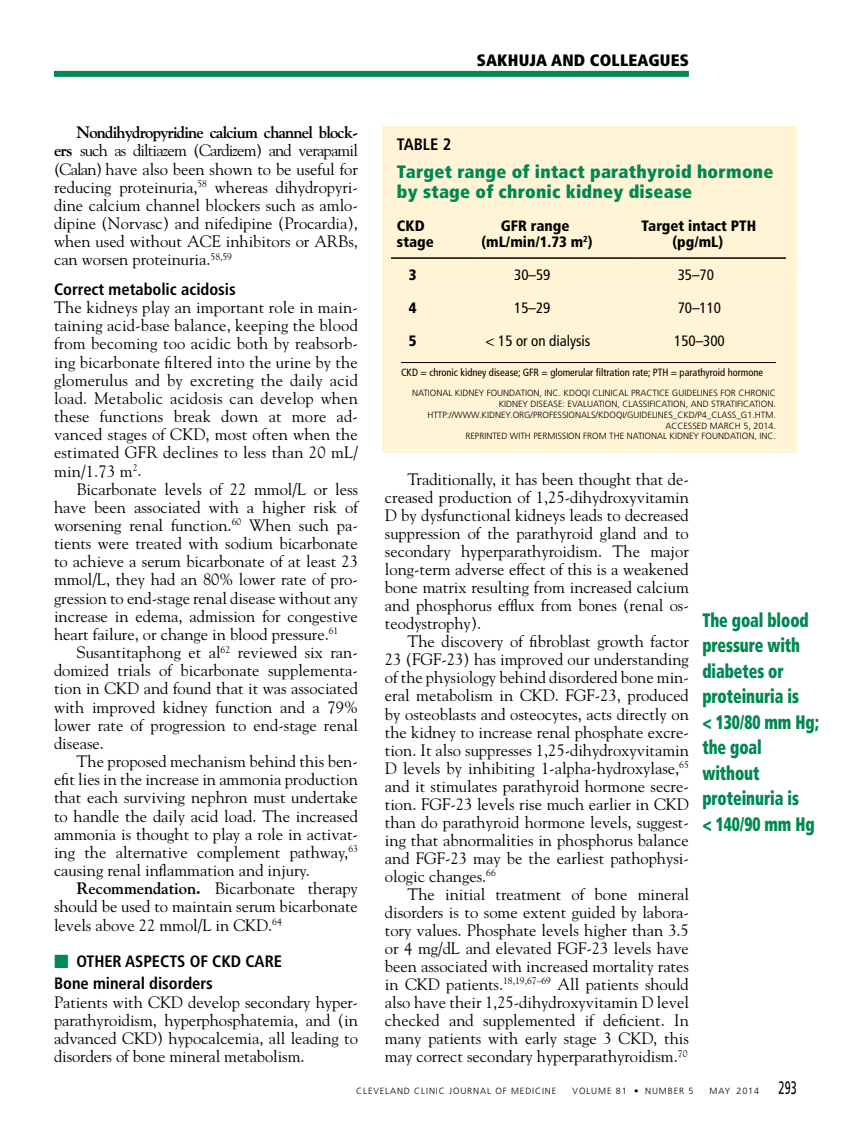
<style>
.page{position:relative;width:851px;height:1134px;background:#fff}
.page>*{position:absolute;margin:0;border:0;box-sizing:border-box;transform-origin:0 0}
.t1{font:900 condensed 19.5px/25.5px "Frutiger LT Std";letter-spacing:-.005em;color:#008752;scale:.8 1}
.t2{font:900 condensed 18px/19.5px "Frutiger LT Std";letter-spacing:.015em;color:#008752}
.t3{font:16.5px/18.1px "Goudy Std";color:#000;text-align:justify}
.t4{font:700 condensed 16.5px/22.6px "Frutiger LT Std";color:#000}
.t5{font:900 condensed 16.5px "Frutiger LT Std";letter-spacing:.01em;color:#000}
.t6{font:900 condensed 15px/16.5px "Frutiger LT Std";color:#000;text-align:center}
.t7{font:condensed 15px "Frutiger LT Std";color:#000}
.t8{font:condensed 10.5px "Frutiger LT Std";color:#000}
.t9{font:300 9px/10.8px "Frutiger LT Std";color:#000;text-align:right}
.t10{font:300 9px "Frutiger LT Std";letter-spacing:.1em;color:#000}
.s1{font-weight:700}
.s2{font-family:"Universal Std Newswith Comm Pi";font-weight:400;font-stretch:normal;color:#008752}
.s3{font-weight:400;font-size:18px}
</style>
<div class="page">
<div style="left:54px;top:71px;width:634px;height:6px;background:#008752"></div>
<div style="left:382px;top:126px;width:414px;height:327px;background:#fff4d5"></div>
<hr style="left:391px;top:257px;width:84px;height:2px;background:#000">
<hr style="left:475px;top:257px;width:159px;height:2px;background:#000">
<hr style="left:634px;top:257px;width:151px;height:2px;background:#000">
<hr style="left:401px;top:362px;width:374px;height:1px;background:#000">
<p class="t3" style="left:54px;top:123px;width:305px;text-indent:23px"><span class="s1">Nondihydropyridine calcium channel block&shy;ers</span> such as diltiazem (Cardizem) and verapamil (Calan) have also been shown to be useful for reducing proteinuria,<sup>58</sup> whereas dihydropyri&shy;dine calcium channel blockers such as amlo&shy;dipine (Norvasc) and nifedipine (Procardia), when used without ACE inhibitors or ARBs, can worsen proteinuria.<sup>58,59</sup></p>
<p class="t4" style="left:54px;top:278px;width:183px">Correct metabolic acidosis</p>
<p class="t3" style="left:54px;top:298px;width:305px">The kidneys play an important role in main&shy;taining acid-base balance, keeping the blood from becoming too acidic both by reabsorb&shy;ing bicarbonate filtered into the urine by the glomerulus and by excreting the daily acid load. Metabolic acidosis can develop when these functions break down at more ad&shy;vanced stages of CKD, most often when the estimated GFR declines to less than 20 mL/ min/1.73 m<sup>2</sup>.</p>
<p class="t3" style="left:54px;top:480px;width:305px;text-indent:23px">Bicarbonate levels of 22 mmol/L or less have been associated with a higher risk of worsening renal function.<sup>60</sup> When such pa&shy;tients were treated with sodium bicarbonate to achieve a serum bicarbonate of at least 23 mmol/L, they had an 80% lower rate of pro&shy;gression to end-stage renal disease without any increase in edema, admission for congestive heart failure, or change in blood pressure.<sup>61</sup></p>
<p class="t3" style="left:54px;top:643px;width:305px;text-indent:22px">Susantitaphong et al<sup>62</sup> reviewed six ran&shy;domized trials of bicarbonate supplementa&shy;tion in CKD and found that it was associated with improved kidney function and a 79% lower rate of progression to end-stage renal disease.</p>
<p class="t3" style="left:54px;top:752px;width:305px;text-indent:23px">The proposed mechanism behind this ben&shy;efit lies in the increase in ammonia production that each surviving nephron must undertake to handle the daily acid load. The increased ammonia is thought to play a role in activat&shy;ing the alternative complement pathway,<sup>63 </sup>causing renal inflammation and injury.</p>
<p class="t3" style="left:54px;top:879px;width:305px;text-indent:22px"><span class="s1">Recommendation.</span> Bicarbonate therapy should be used to maintain serum bicarbonate levels above 22 mmol/L in CKD.<sup>64</sup></p>
<p class="t4" style="left:54px;top:950px;width:229px"><span class="s2">■</span> OTHER ASPECTS OF CKD CARE<br>Bone mineral disorders</p>
<p class="t3" style="left:54px;top:993px;width:305px">Patients with CKD develop secondary hyper&shy;parathyroidism, hyperphosphatemia, and (in advanced CKD) hypocalcemia, all leading to disorders of bone mineral metabolism.</p>
<p class="t5" style="left:476px;top:51px;width:214px">SAKHUJA AND COLLEAGUES</p>
<p class="t4" style="left:397px;top:133px;width:56px">TABLE 2</p>
<p class="t2" style="left:397px;top:162px;width:378px">Target range of intact parathyroid hormone by stage of chronic kidney disease</p>
<p class="t6" style="left:397px;top:217px;width:38px;text-align:left">CKD stage</p>
<p class="t6" style="left:481px;top:217px;width:112px">GFR range (mL/min/1.73 m<sup>2</sup>)</p>
<p class="t6" style="left:641px;top:217px;width:116px">Target intact PTH (pg/mL)</p>
<p class="t6" style="left:409px;top:267px;width:9px">3</p>
<p class="t7" style="left:514px;top:266px;width:38px">30–59</p>
<p class="t7" style="left:677px;top:266px;width:38px">35–70</p>
<p class="t6" style="left:409px;top:299px;width:9px">4</p>
<p class="t7" style="left:514px;top:299px;width:38px">15–29</p>
<p class="t7" style="left:677px;top:299px;width:45px">70–110</p>
<p class="t6" style="left:409px;top:332px;width:9px">5</p>
<p class="t7" style="left:485px;top:332px;width:106px">&lt; 15 or on dialysis</p>
<p class="t7" style="left:674px;top:332px;width:52px">150–300</p>
<p class="t8" style="left:401px;top:367px;width:364px">CKD = chronic kidney disease; GFR = glomerular filtration rate; PTH = parathyroid hormone</p>
<p class="t9" style="left:412px;top:388px;width:365px">NATIONAL KIDNEY FOUNDATION, INC. KDOQI CLINICAL PRACTICE GUIDELINES FOR CHRONIC KIDNEY DISEASE: EVALUATION, CLASSIFICATION, AND STRATIFICATION.<br>HTTP://WWW.KIDNEY.ORG/PROFESSIONALS/KDOQI/GUIDELINES_CKD/P4_CLASS_G1.HTM.<br>ACCESSED MARCH 5, 2014.<br>REPRINTED WITH PERMISSION FROM THE NATIONAL KIDNEY FOUNDATION, INC.</p>
<p class="t3" style="left:385px;top:470px;width:305px;text-indent:23px">Traditionally, it has been thought that de&shy;creased production of 1,25-dihydroxyvitamin D by dysfunctional kidneys leads to decreased suppression of the parathyroid gland and to secondary hyperparathyroidism. The major long-term adverse effect of this is a weakened bone matrix resulting from increased calcium and phosphorus efflux from bones (renal os&shy;teodystrophy).</p>
<p class="t3" style="left:385px;top:632px;width:305px;text-indent:23px">The discovery of fibroblast growth factor 23 (FGF-23) has improved our understanding of the physiology behind disordered bone min&shy;eral metabolism in CKD. FGF-23, produced by osteoblasts and osteocytes, acts directly on the kidney to increase renal phosphate excre&shy;tion. It also suppresses 1,25-dihydroxyvitamin D levels by inhibiting 1-alpha-hydroxylase,<sup>65 </sup>and it stimulates parathyroid hormone secre&shy;tion. FGF-23 levels rise much earlier in CKD than do parathyroid hormone levels, suggest&shy;ing that abnormalities in phosphorus balance and FGF-23 may be the earliest pathophysi&shy;ologic changes.<sup>66</sup></p>
<p class="t3" style="left:385px;top:885px;width:305px;text-indent:23px">The initial treatment of bone mineral disorders is to some extent guided by labora&shy;tory values. Phosphate levels higher than 3.5 or 4 mg/dL and elevated FGF-23 levels have been associated with increased mortality rates in CKD patients.<sup>18,19,67–69</sup> All patients should also have their 1,25-dihydroxyvitamin D level checked and supplemented if deficient. In many patients with early stage 3 CKD, this may correct secondary hyperparathyroidism.<sup>70</sup></p>
<p class="t1" style="left:702px;top:607px;width:147px">The goal blood pressure with diabetes or proteinuria is<br>&lt; 130/80 mm Hg; the goal without proteinuria is<br>&lt; 140/90 mm Hg</p>
<p class="t10" style="left:356px;top:1085px;width:202px">CLEVELAND CLINIC JOURNAL OF MEDICINE</p>
<p class="t10" style="left:572px;top:1085px;width:122px">VOLUME 81 • NUMBER 5</p>
<p class="t9" style="left:709px;top:1085px;width:89px">MAY 2014 <span class="s3">293</span></p>
</div>
